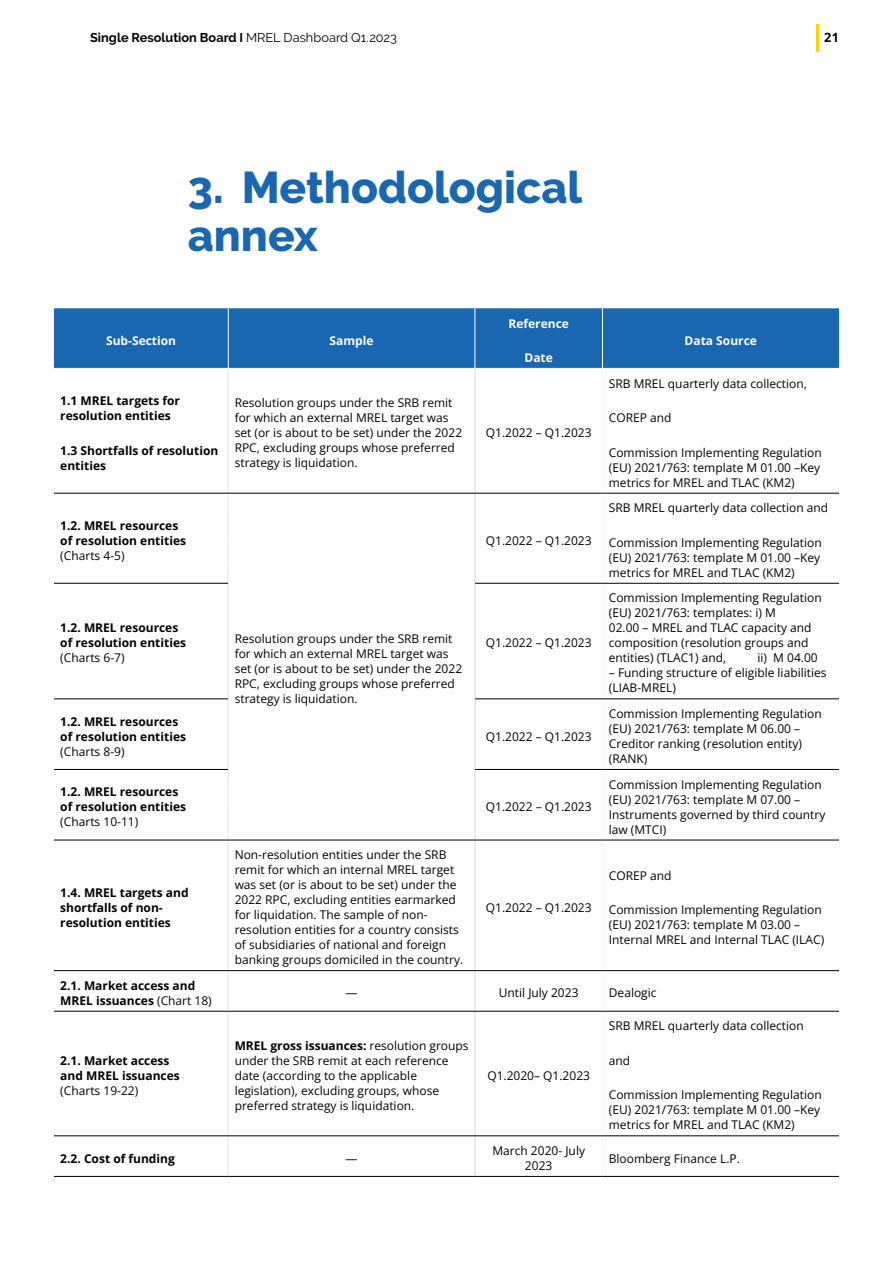
<style>
.page{position:relative;width:893px;height:1263px;background:#fff}
.page>*{position:absolute;margin:0;border:0;box-sizing:border-box;transform-origin:0 0}
.Title_level_2{font:800 44.25px/47.7px "Raleway";color:#1966b1}
.t1{font:700 12.75px "Raleway";color:#000}
.t2{font:700 12.75px "Open Sans";color:#000}
.Texto_tabla{font:12px/15px "Open Sans";color:#000}
.Texto_tabla-2{font:700 12px/15px "Open Sans";color:#000}
.Table_header_center{font:700 12px "Open Sans";color:#fff}
.s1{font-weight:400}
.s2{font-weight:700}
</style>
<div class="page">
<div style="left:54px;top:308px;width:785px;height:60px;background:#1966b1"></div>
<hr style="left:228px;top:308px;width:1px;height:60px;background:#fff">
<hr style="left:475px;top:308px;width:1px;height:60px;background:#fff">
<hr style="left:602px;top:308px;width:1px;height:60px;background:#fff">
<svg style="left:228px;top:369px;width:1px;height:807px"></svg>
<svg style="left:475px;top:369px;width:1px;height:807px"></svg>
<svg style="left:602px;top:369px;width:1px;height:807px"></svg>
<hr style="left:54px;top:493px;width:174px;height:1px;background:#000">
<hr style="left:228px;top:493px;width:247px;height:1px;background:#000">
<hr style="left:475px;top:493px;width:127px;height:1px;background:#000">
<hr style="left:602px;top:493px;width:237px;height:1px;background:#000">
<hr style="left:54px;top:583px;width:174px;height:1px;background:#000">
<hr style="left:475px;top:583px;width:127px;height:1px;background:#000">
<hr style="left:602px;top:583px;width:237px;height:1px;background:#000">
<hr style="left:54px;top:699px;width:174px;height:1px;background:#000">
<hr style="left:475px;top:699px;width:127px;height:1px;background:#000">
<hr style="left:602px;top:699px;width:237px;height:1px;background:#000">
<hr style="left:54px;top:769px;width:174px;height:1px;background:#000">
<hr style="left:475px;top:769px;width:127px;height:1px;background:#000">
<hr style="left:602px;top:769px;width:237px;height:1px;background:#000">
<hr style="left:54px;top:840px;width:174px;height:1px;background:#000">
<hr style="left:228px;top:840px;width:247px;height:1px;background:#000">
<hr style="left:475px;top:840px;width:127px;height:1px;background:#000">
<hr style="left:602px;top:840px;width:237px;height:1px;background:#000">
<hr style="left:54px;top:970px;width:174px;height:1px;background:#000">
<hr style="left:228px;top:970px;width:247px;height:1px;background:#000">
<hr style="left:475px;top:970px;width:127px;height:1px;background:#000">
<hr style="left:602px;top:970px;width:237px;height:1px;background:#000">
<hr style="left:54px;top:1011px;width:174px;height:1px;background:#000">
<hr style="left:228px;top:1011px;width:247px;height:1px;background:#000">
<hr style="left:475px;top:1011px;width:127px;height:1px;background:#000">
<hr style="left:602px;top:1011px;width:237px;height:1px;background:#000">
<hr style="left:54px;top:1135px;width:174px;height:1px;background:#000">
<hr style="left:228px;top:1135px;width:247px;height:1px;background:#000">
<hr style="left:475px;top:1135px;width:127px;height:1px;background:#000">
<hr style="left:602px;top:1135px;width:237px;height:1px;background:#000">
<hr style="left:54px;top:1176px;width:174px;height:1px;background:#000">
<hr style="left:228px;top:1176px;width:247px;height:1px;background:#000">
<hr style="left:475px;top:1176px;width:127px;height:1px;background:#000">
<hr style="left:602px;top:1176px;width:237px;height:1px;background:#000">
<hr style="left:816px;top:24px;width:3px;height:28px;background:#ffd200">
<p class="t1" style="left:90px;top:30px;width:308px">Single Resolution Board I <span class="s1">MREL Dashboard Q1.2023</span></p>
<p class="t2" style="left:824px;top:29px;width:16px">21</p>
<h1 class="Title_level_2" style="left:188px;top:164px;width:396px">3. Methodological annex</h1>
<p class="Table_header_center" style="left:106px;top:332px;width:72px">Sub-Section</p>
<p class="Table_header_center" style="left:330px;top:332px;width:45px">Sample</p>
<p class="Texto_tabla-2" style="left:60px;top:393px;width:121px">1.1 MREL targets for resolution entities</p>
<p class="Texto_tabla-2" style="left:60px;top:442px;width:159px">1.3 Shortfalls of resolution entities</p>
<p class="Texto_tabla" style="left:235px;top:395px;width:229px">Resolution groups under the SRB remit for which an external MREL target was set (or is about to be set) under the 2022<br>RPC, excluding groups whose preferred strategy is liquidation.</p>
<p class="Texto_tabla-2" style="left:60px;top:517px;width:127px">1.2. MREL resources of resolution entities <span class="s1">(Charts 4-5)</span></p>
<p class="Texto_tabla-2" style="left:60px;top:620px;width:127px">1.2. MREL resources of resolution entities <span class="s1">(Charts 6-7)</span></p>
<p class="Texto_tabla-2" style="left:60px;top:713px;width:127px">1.2. MREL resources of resolution entities <span class="s1">(Charts 8-9)</span></p>
<p class="Texto_tabla-2" style="left:60px;top:784px;width:127px">1.2. MREL resources of resolution entities <span class="s1">(Charts 10-11)</span></p>
<p class="Texto_tabla-2" style="left:60px;top:884px;width:130px">1.4. MREL targets and shortfalls of non&shy;resolution entities</p>
<p class="Texto_tabla" style="left:235px;top:631px;width:229px">Resolution groups under the SRB remit for which an external MREL target was set (or is about to be set) under the 2022<br>RPC, excluding groups whose preferred strategy is liquidation.</p>
<p class="Texto_tabla" style="left:235px;top:847px;width:230px">Non-resolution entities under the SRB remit for which an internal MREL target was set (or is about to be set) under the 2022 RPC, excluding entities earmarked for liquidation. The sample of non&shy;resolution entities for a country consists of subsidiaries of national and foreign banking groups domiciled in the country.</p>
<p class="Table_header_center" style="left:508px;top:315px;width:62px">Reference</p>
<p class="Table_header_center" style="left:524px;top:349px;width:30px">Date</p>
<p class="Texto_tabla" style="left:486px;top:425px;width:107px">Q1.2022 – Q1.2023</p>
<p class="Texto_tabla" style="left:486px;top:532px;width:107px">Q1.2022 – Q1.2023</p>
<p class="Texto_tabla" style="left:486px;top:635px;width:107px">Q1.2022 – Q1.2023</p>
<p class="Texto_tabla" style="left:486px;top:728px;width:107px">Q1.2022 – Q1.2023</p>
<p class="Texto_tabla" style="left:486px;top:799px;width:107px">Q1.2022 – Q1.2023</p>
<p class="Texto_tabla" style="left:486px;top:899px;width:107px">Q1.2022 – Q1.2023</p>
<p class="Table_header_center" style="left:685px;top:332px;width:74px">Data Source</p>
<p class="Texto_tabla" style="left:609px;top:376px;width:200px">SRB MREL quarterly data collection,</p>
<p class="Texto_tabla" style="left:609px;top:410px;width:64px">COREP and</p>
<p class="Texto_tabla" style="left:609px;top:445px;width:214px">Commission Implementing Regulation (EU) 2021/763: template M 01.00 –Key metrics for MREL and TLAC (KM2)</p>
<p class="Texto_tabla" style="left:609px;top:500px;width:221px">SRB MREL quarterly data collection and</p>
<p class="Texto_tabla" style="left:609px;top:535px;width:214px">Commission Implementing Regulation (EU) 2021/763: template M 01.00 –Key metrics for MREL and TLAC (KM2)</p>
<p class="Texto_tabla" style="left:609px;top:590px;width:214px">Commission Implementing Regulation (EU) 2021/763: templates: i) M<br>02.00 – MREL and TLAC capacity and composition (resolution groups and entities) (TLAC1) and,</p>
<p class="Texto_tabla" style="left:757px;top:650px;width:62px">ii) M 04.00</p>
<p class="Texto_tabla" style="left:609px;top:665px;width:219px">– Funding structure of eligible liabilities (LIAB-MREL)</p>
<p class="Texto_tabla" style="left:609px;top:706px;width:214px">Commission Implementing Regulation (EU) 2021/763: template M 06.00 –<br>Creditor ranking (resolution entity) (RANK)</p>
<p class="Texto_tabla" style="left:609px;top:776px;width:218px">Commission Implementing Regulation (EU) 2021/763: template M 07.00 –<br>Instruments governed by third country law (MTCI)</p>
<p class="Texto_tabla" style="left:609px;top:867px;width:64px">COREP and</p>
<p class="Texto_tabla" style="left:609px;top:902px;width:217px">Commission Implementing Regulation (EU) 2021/763: template M 03.00 –<br>Internal MREL and Internal TLAC (ILAC)</p>
<p class="Texto_tabla-2" style="left:60px;top:978px;width:153px">2.1. Market access and<br>MREL issuances <span class="s1">(Chart 18)</span></p>
<p class="Texto_tabla-2" style="left:60px;top:1053px;width:121px">2.1. Market access and MREL issuances <span class="s1">(Charts 19-22)</span></p>
<p class="Texto_tabla" style="left:346px;top:985px;width:13px">—</p>
<p class="Texto_tabla" style="left:499px;top:985px;width:81px">Until July 2023</p>
<p class="Texto_tabla" style="left:609px;top:985px;width:49px">Dealogic</p>
<p class="Texto_tabla" style="left:235px;top:1038px;width:235px"><span class="s2">MREL gross issuances:</span> resolution groups under the SRB remit at each reference date (according to the applicable legislation), excluding groups, whose preferred strategy is liquidation.</p>
<p class="Texto_tabla" style="left:487px;top:1068px;width:104px">Q1.2020– Q1.2023</p>
<p class="Texto_tabla" style="left:609px;top:1018px;width:196px">SRB MREL quarterly data collection</p>
<p class="Texto_tabla" style="left:609px;top:1053px;width:23px">and</p>
<p class="Texto_tabla" style="left:609px;top:1087px;width:214px">Commission Implementing Regulation (EU) 2021/763: template M 01.00 –Key metrics for MREL and TLAC (KM2)</p>
<p class="Texto_tabla-2" style="left:60px;top:1150px;width:116px">2.2. Cost of funding</p>
<p class="Texto_tabla" style="left:346px;top:1150px;width:13px">—</p>
<p class="Texto_tabla" style="left:492px;top:1143px;width:94px;text-align:center">March 2020- July<br>2023</p>
<p class="Texto_tabla" style="left:609px;top:1150px;width:132px">Bloomberg Finance L.P.</p>
</div>
